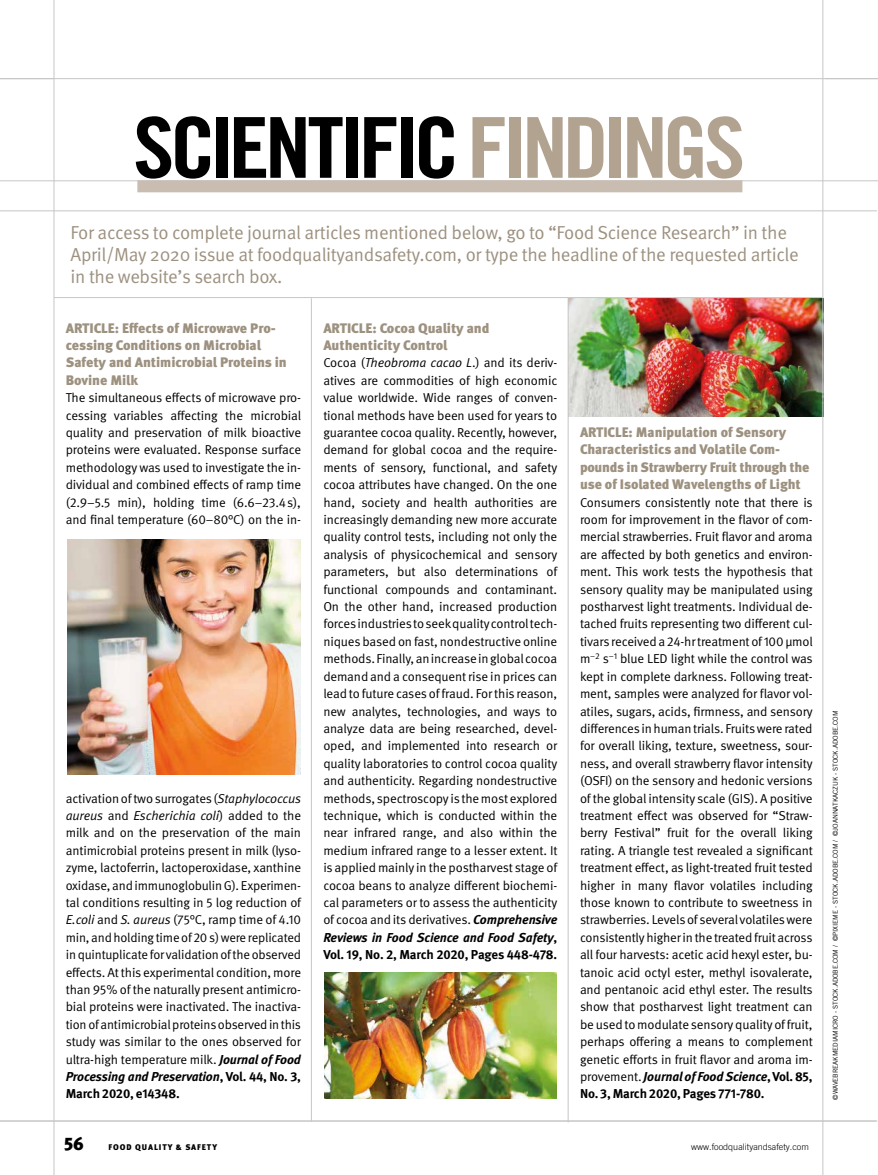
<style>
.page{position:relative;width:878px;height:1175px;background:#fff}
.page>*{position:absolute;margin:0;border:0;box-sizing:border-box;transform-origin:0 0}
.t1{font:84px "Trade Gothic LT Com Bd Cn 20";letter-spacing:-.06em;color:#000;scale:1.1 1}
.t2{font:18.75px/21.8px "Meta OT Norm";letter-spacing:-.02em;color:#9d9180}
.t3{font:900 18px "Meta OT";color:#000}
.t4{font:900 13.8px/17.4px "Meta OT";letter-spacing:-.005em;color:#9d9180}
.t5{font:12.9px/17.4px "Meta OT Norm";letter-spacing:-.015em;color:#000;text-align:justify}
.t6{font:700 12.9px/17.4px "Meta OT";letter-spacing:-.015em;color:#000}
.t7{font:12.9px "Meta OT Norm Ita";letter-spacing:-.015em;color:#000}
.t8{font:300 9px "Trade Gothic LT Com";color:#000}
.t9{font:900 8.25px "Meta OT";letter-spacing:.11em;color:#000}
.t10{font:6.75px "Trade Gothic LT Com";letter-spacing:-.01em;color:#000}
.s1{color:#b2a391}
.s2{font-family:"Meta OT Norm Ita"}
.s3{font-family:"Meta OT";font-weight:700;font-style:italic}
.s4{font-style:italic}
.s5{font-family:"Meta OT Norm";font-weight:400}
.s6{font-family:"Meta OT Norm"}
</style>
<div class="page">
<hr style="left:0;top:1120px;width:877px;height:1px;background:#c6c6c6">
<hr style="left:0;top:78px;width:878px;height:1px;background:#c6c6c6">
<hr style="left:0;top:180px;width:878px;height:1px;background:#c6c6c6">
<hr style="left:0;top:210px;width:876px;height:1px;background:#c6c6c6">
<hr style="left:54px;top:0;width:1px;height:1174px;background:#c6c6c6">
<div style="left:137px;top:180px;width:605px;height:12px;background:#c8bdb0"></div>
<hr style="left:311px;top:298px;width:1px;height:823px;background:#c6c6c6">
<img style="left:67px;top:539px;width:234px;height:235px">
<img style="left:569px;top:298px;width:253px;height:118px">
<img style="left:324px;top:972px;width:232px;height:126px">
<hr style="left:822px;top:0;width:1px;height:1174px;background:#c6c6c6">
<hr style="left:54px;top:297px;width:768px;height:1px;background:#c6c6c6">
<hr style="left:568px;top:298px;width:1px;height:824px;background:#c6c6c6">
<h1 class="t1" style="left:133px;top:97px;width:558px">SCIENTIFIC <span class="s1">FINDINGS</span></h1>
<h2 class="t2" style="left:71px;top:222px;width:729px">For access to complete journal articles mentioned below, go to “Food Science Research” in the<br>April/May 2020 issue at foodqualityandsafety.com, or type the headline of the requested article in the website’s search box.</h2>
<p class="t4" style="left:66px;top:320px;width:223px">ARTICLE: Effects of Microwave Pro&shy;cessing Conditions on Microbial<br>Safety and Antimicrobial Proteins in<br>Bovine Milk</p>
<p class="t5" style="left:66px;top:389px;width:237px">The simultaneous effects of microwave pro&shy;cessing variables affecting the microbial quality and preservation of milk bioactive proteins were evaluated. Response surface methodology was used to investigate the in&shy;dividual and combined effects of ramp time (2.9–5.5 min), holding time (6.6–23.4s), and final temperature (60–80°C) on the in-</p>
<p class="t4" style="left:323px;top:320px;width:168px">ARTICLE: Cocoa Quality and<br>Authenticity Control</p>
<p class="t5" style="left:323px;top:354px;width:236px">Cocoa (<span class="s2">Theobroma cacao L</span>.) and its deriv&shy;atives are commodities of high economic value worldwide. Wide ranges of conven&shy;tional methods have been used for years to guarantee cocoa quality. Recently, however, demand for global cocoa and the require&shy;ments of sensory, functional, and safety cocoa attributes have changed. On the one hand, society and health authorities are increasingly demanding new more accurate quality control tests, including not only the analysis of physicochemical and sensory parameters, but also determinations of functional compounds and contaminant.<br>On the other hand, increased production forces industries to seek quality control tech&shy;niques based on fast, nondestructive online methods. Finally, an increase in global cocoa demand and a consequent rise in prices can lead to future cases of fraud. For this reason, new analytes, technologies, and ways to analyze data are being researched, devel&shy;oped, and implemented into research or quality laboratories to control cocoa quality and authenticity. Regarding nondestructive methods, spectroscopy is the most explored technique, which is conducted within the near infrared range, and also within the medium infrared range to a lesser extent. It is applied mainly in the postharvest stage of cocoa beans to analyze different biochemi&shy;cal parameters or to assess the authenticity of cocoa and its derivatives. <span class="s3">Comprehensive</span></p>
<p class="t6" style="left:323px;top:929px;width:235px"><span class="s4">Reviews in Food Science and Food Safety</span>,<br>Vol. 19, No. 2, March 2020, Pages 448-478.</p>
<p class="t4" style="left:580px;top:424px;width:231px">ARTICLE: Manipulation of Sensory Characteristics and Volatile Com&shy;pounds in Strawberry Fruit through the use of Isolated Wavelengths of Light</p>
<p class="t5" style="left:580px;top:493px;width:234px">Consumers consistently note that there is room for improvement in the flavor of com&shy;mercial strawberries. Fruit flavor and aroma are affected by both genetics and environ&shy;ment. This work tests the hypothesis that sensory quality may be manipulated using postharvest light treatments. Individual de&shy;tached fruits representing two different cul&shy;tivars received a 24-hr treatment of 100 µmol m<sup>−2</sup> s<sup>−1</sup> blue LED light while the control was kept in complete darkness. Following treat&shy;ment, samples were analyzed for flavor vol&shy;atiles, sugars, acids, firmness, and sensory differences in human trials. Fruits were rated for overall liking, texture, sweetness, sour&shy;ness, and overall strawberry flavor intensity (OSFI) on the sensory and hedonic versions of the global intensity scale (GIS). A positive treatment effect was observed for “Straw&shy;berry Festival” fruit for the overall liking rating. A triangle test revealed a significant treatment effect, as light-treated fruit tested higher in many flavor volatiles including those known to contribute to sweetness in strawberries. Levels of several volatiles were consistently higher in the treated fruit across all four harvests: acetic acid hexyl ester, bu&shy;tanoic acid octyl ester, methyl isovalerate, and pentanoic acid ethyl ester. The results show that postharvest light treatment can be used to modulate sensory quality of fruit, perhaps offering a means to complement genetic efforts in fruit flavor and aroma im-</p>
<p class="t6" style="left:580px;top:1068px;width:234px"><span class="s5">provement.</span> <span class="s4">Journal of Food Science</span>, Vol. 85,<br>No. 3, March 2020, Pages 771-780.</p>
<p class="t5" style="left:66px;top:789px;width:237px">activation of two surrogates (<span class="s2">Staphylococcus</span></p>
<p class="t7" style="left:66px;top:807px;width:237px">aureus <span class="s6">and</span> Escherichia coli<span class="s6">) added to the</span></p>
<p class="t5" style="left:66px;top:824px;width:237px">milk and on the preservation of the main antimicrobial proteins present in milk (lyso&shy;zyme, lactoferrin, lactoperoxidase, xanthine oxidase, and immunoglobulin G). Experimen&shy;tal conditions resulting in 5 log reduction of <span class="s2">E.coli</span> and <span class="s2">S. aureus</span> (75°C, ramp time of 4.10 min, and holding time of 20 s) were replicated in quintuplicate for validation of the observed effects. At this experimental condition, more than 95% of the naturally present antimicro&shy;bial proteins were inactivated. The inactiva&shy;tion of antimicrobial proteins observed in this study was similar to the ones observed for ultra-high temperature milk. <span class="s3">Journal of Food</span></p>
<p class="t6" style="left:66px;top:1068px;width:237px"><span class="s4">Processing and Preservation</span>, Vol. 44, No. 3,<br>March 2020, e14348.</p>
<h3 class="t3" style="left:64px;top:1133px;width:21px">56</h3>
<p class="t9" style="left:109px;top:1142px;width:110px">FOOD QUALITY &amp; SAFETY</p>
<p class="t8" style="left:691px;top:1141px;width:119px">www.foodqualityandsafety.com</p>
<p class="t10" style="left:831px;top:1099px;width:390px;rotate:-90deg">©WAVEBREAKMEDIAMICRO - STOCK.ADOBE.COM / ©PIXIEME - STOCK.ADOBE.COM / ©JOANNATKACZUK - STOCK.ADOBE.COM</p>
</div>
